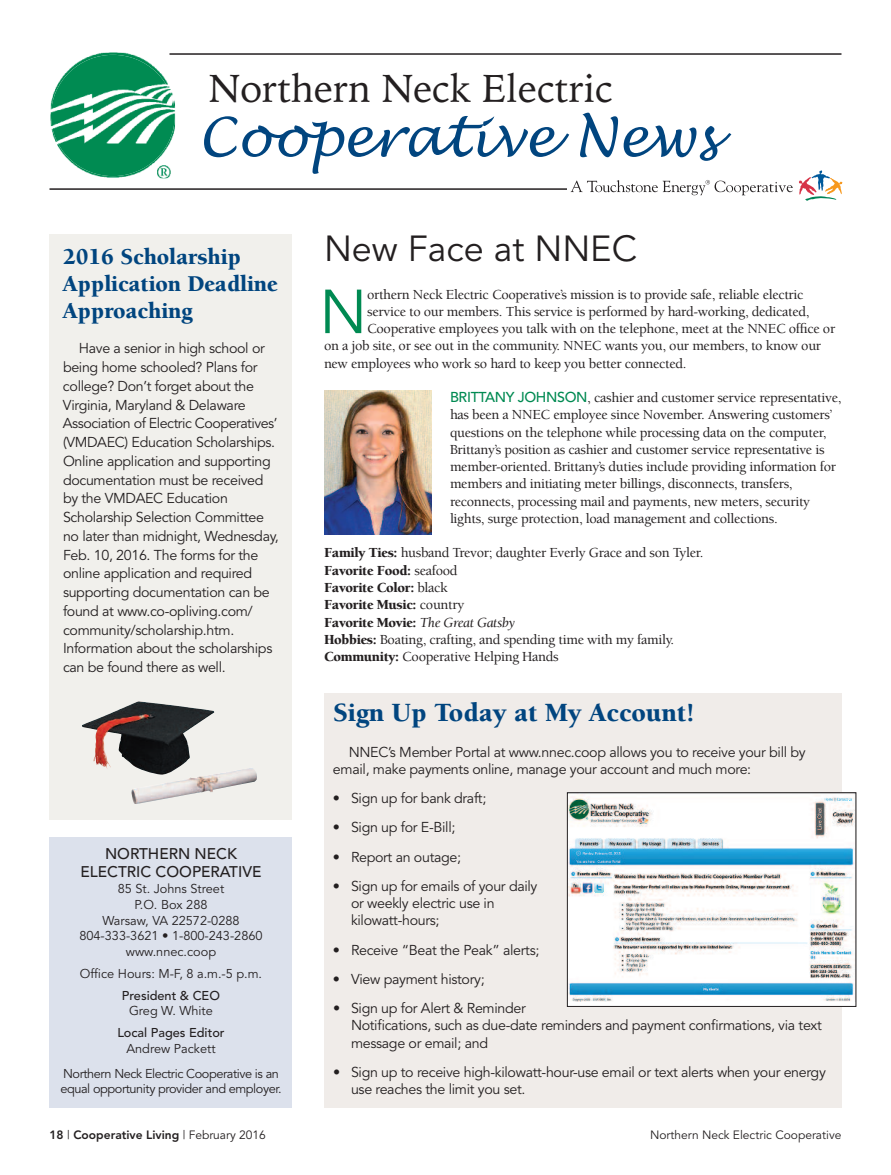
<style>
.page{position:relative;width:891px;height:1175px;background:#fff}
.page>*{position:absolute;margin:0;border:0;box-sizing:border-box;transform-origin:0 0}
.t1{font:61.5px "Avenir";color:#008a52}
.t2{font:italic 54px "Lucida Handwriting";color:#01457f}
.t3{font:39px "Iowan Old Style";color:#231f20}
.t4{font:36px "Avenir";color:#231f20}
.t5{font:900 27px "Berkeley";color:#01457f}
.t6{font:900 23.25px/27px "Berkeley";letter-spacing:-.005em;color:#01457f}
.t7{font:500 15.3px/18px "Avenir";color:#231f20;text-align:center}
.t8{font:500 14.25px/17.2px "Berkeley";letter-spacing:-.02em;color:#231f20}
.t9{font:14.25px/18.8px "Avenir";letter-spacing:-.025em;color:#231f20}
.t10{font:12.75px/15.8px "Avenir";color:#231f20;text-align:center}
.t11{font:12.75px/24.8px "Avenir";letter-spacing:-.035em;color:#231f20;text-align:center}
.t12{font:500 12.75px "Avenir";color:#231f20}
.t13{font:800 12px "Avenir";color:#231f20}
.t14{font:12px "Avenir";color:#231f20}
.s1{font-family:"Avenir";color:#008a52}
.s2{font-weight:900}
.s3{font-weight:400;font-style:italic}
.s4{font-weight:400}
</style>
<div class="page">
<img style="left:50px;top:52px;width:120px;height:126px">
<img style="left:51px;top:55px;width:124px;height:121px">
<svg style="left:799px;top:170px;width:43px;height:31px"></svg>
<svg style="left:571px;top:180px;width:222px;height:15px"></svg>
<hr style="left:50px;top:188px;width:517px;height:2px;background:#231f20">
<hr style="left:170px;top:53px;width:672px;height:2px;background:#231f20">
<div style="left:50px;top:837px;width:242px;height:270px;background:#dce1ec"></div>
<img style="left:324px;top:390px;width:108px;height:144px">
<div style="left:50px;top:234px;width:242px;height:585px;background:#f1f0ec"></div>
<img style="left:82px;top:701px;width:172px;height:97px">
<div style="left:324px;top:693px;width:518px;height:414px;background:#f0ece9"></div>
<img style="left:569px;top:794px;width:285px;height:207px">
<div style="left:567px;top:792px;width:289px;height:214px;border:1px solid #231f20"></div>
<h3 class="t3" style="left:209px;top:66px;width:405px">Northern Neck Electric</h3>
<h2 class="t2" style="left:198px;top:106px;width:521px">Cooperative News</h2>
<h3 class="t6" style="left:63px;top:245px;width:216px">2016 Scholarship<br>Application Deadline<br>Approaching</h3>
<p class="t9" style="left:63px;top:340px;width:217px;text-indent:16px">Have a senior in high school or being home schooled? Plans for college? Don’t forget about the<br>Virginia, Maryland &amp; Delaware<br>Association of Electric Cooperatives’ (VMDAEC) Education Scholarships.<br>Online application and supporting documentation must be received by the VMDAEC Education<br>Scholarship Selection Committee no later than midnight, Wednesday,<br>Feb. 10, 2016. The forms for the online application and required supporting documentation can be found at www.co-opliving.com/ community/scholarship.htm.<br>Information about the scholarships can be found there as well.</p>
<p class="t7" style="left:81px;top:846px;width:182px">NORTHERN NECK<br>ELECTRIC COOPERATIVE</p>
<p class="t10" style="left:79px;top:881px;width:185px">85 St. Johns Street<br>P.O. Box 288<br>Warsaw, VA 22572-0288<br>804-333-3621 • 1-800-243-2860 www.nnec.coop</p>
<p class="t10" style="left:80px;top:966px;width:184px">Office Hours: M-F, 8 a.m.-5 p.m.</p>
<p class="t12" style="left:122px;top:990px;width:100px">President &amp; CEO</p>
<p class="t10" style="left:129px;top:1004px;width:85px">Greg W. White</p>
<p class="t12" style="left:117px;top:1027px;width:109px">Local Pages Editor</p>
<p class="t11" style="left:63px;top:1037px;width:217px">Andrew Packett<br>Northern Neck Electric Cooperative is an</p>
<p class="t11" style="left:60px;top:1077px;width:223px">equal opportunity provider and employer.</p>
<h3 class="t4" style="left:324px;top:234px;width:315px">New Face at NNEC</h3>
<h1 class="t1" style="left:319px;top:287px;width:49px">N</h1>
<p class="t8" style="left:367px;top:287px;width:438px">orthern Neck Electric Cooperative’s mission is to provide safe, reliable electric</p>
<p class="t8" style="left:367px;top:304px;width:444px">service to our members. This service is performed by hard-working, dedicated,</p>
<p class="t8" style="left:367px;top:321px;width:470px">Cooperative employees you talk with on the telephone, meet at the NNEC office or</p>
<p class="t8" style="left:324px;top:338px;width:499px">on a job site, or see out in the community. NNEC wants you, our members, to know our</p>
<p class="t8" style="left:324px;top:356px;width:364px">new employees who work so hard to keep you better connected.</p>
<p class="t8" style="left:450px;top:390px;width:393px"><span class="s1">BRITTANY JOHNSON</span>, cashier and customer service representative, has been a NNEC employee since November. Answering customers’ questions on the telephone while processing data on the computer, Brittany’s position as cashier and customer service representative is member-oriented. Brittany’s duties include providing information for members and initiating meter billings, disconnects, transfers, reconnects, processing mail and payments, new meters, security lights, surge protection, load management and collections.</p>
<p class="t8" style="left:324px;top:545px;width:381px"><span class="s2">Family Ties:</span> husband Trevor; daughter Everly Grace and son Tyler.<br><span class="s2">Favorite Food:</span> seafood<br><span class="s2">Favorite Color:</span> black<br><span class="s2">Favorite Music:</span> country<br><span class="s2">Favorite Movie:</span> <span class="s3">The Great Gatsby<br></span><span class="s2">Hobbies:</span> Boating, crafting, and spending time with my family.<br><span class="s2">Community:</span> Cooperative Helping Hands</p>
<h3 class="t5" style="left:333px;top:702px;width:363px">Sign Up Today at My Account!</h3>
<p class="t9" style="left:333px;top:744px;width:474px;line-height:17.2px;text-indent:16px">NNEC’s Member Portal at www.nnec.coop allows you to receive your bill by email, make payments online, manage your account and much more:</p>
<p class="t9" style="left:333px;top:790px;width:155px">• Sign up for bank draft;</p>
<p class="t9" style="left:333px;top:819px;width:124px">• Sign up for E-Bill;</p>
<p class="t9" style="left:333px;top:848px;width:130px">• Report an outage;</p>
<p class="t9" style="left:351px;top:878px;width:188px;line-height:17.2px;text-indent:-18px">• Sign up for emails of your daily or weekly electric use in kilowatt-hours;</p>
<p class="t9" style="left:333px;top:941px;width:208px">• Receive “Beat the Peak” alerts;</p>
<p class="t9" style="left:333px;top:970px;width:153px">• View payment history;</p>
<p class="t9" style="left:351px;top:1000px;width:472px;line-height:17.2px;text-indent:-18px">• Sign up for Alert &amp; Reminder<br>Notifications, such as due-date reminders and payment confirmations, via text message or email; and</p>
<p class="t9" style="left:351px;top:1064px;width:476px;line-height:17.2px;text-indent:-18px">• Sign up to receive high-kilowatt-hour-use email or text alerts when your energy use reaches the limit you set.</p>
<p class="t13" style="left:50px;top:1130px;width:218px">18 <span class="s4">|</span> Cooperative Living <span class="s4">| February 2016</span></p>
<p class="t14" style="left:650px;top:1130px;width:193px">Northern Neck Electric Cooperative</p>
</div>
